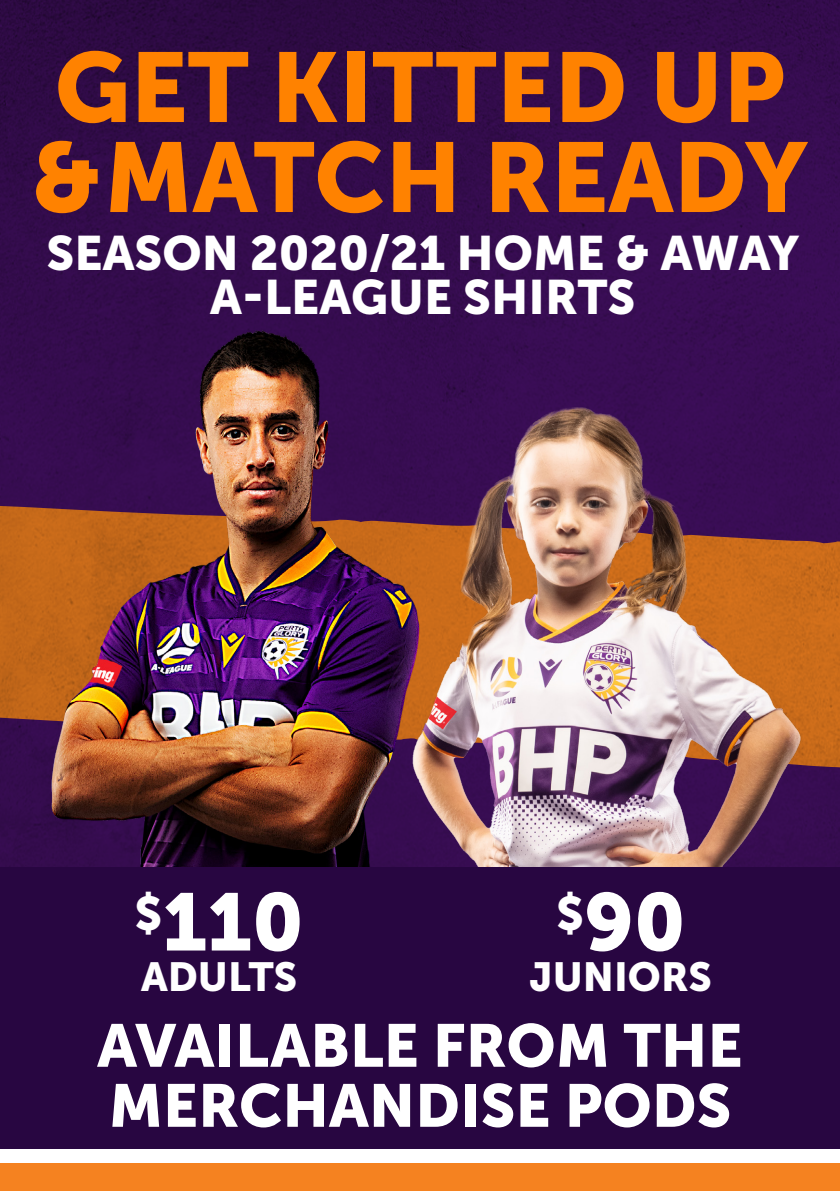
<style>
.page{position:relative;width:840px;height:1191px;background:#fff}
.page>*{position:absolute;margin:0;border:0;box-sizing:border-box;transform-origin:0 0}
.t1{font:98px/90px "Museo Sans 900";color:#ff8200}
.t2{font:80.6px "Museo Sans 900";color:#fff}
.t3{font:60px/60px "Museo Sans 900";color:#fff}
.t4{font:48px/44px "Museo Sans 900";color:#fff;text-align:center}
.t5{font:40.4px "Museo Sans 900";color:#fff}
</style>
<div class="page">
<div style="left:0;top:1162px;width:839px;height:29px;background:#f58220"></div>
<img style="left:0;top:0;width:839px;height:867px">
<img style="left:41px;top:279px;width:413px;height:588px">
<img style="left:405px;top:359px;width:434px;height:508px">
<div style="left:0;top:867px;width:839px;height:282px;background:#280641"></div>
<h1 class="t1" style="left:32px;top:42px;width:776px">GET KITTED UP &amp; MATCH READY</h1>
<p class="t4" style="left:47px;top:231px;width:753px">SEASON 2020/21 HOME &amp; AWAY<br>A-LEAGUE SHIRTS</p>
<h2 class="t2" style="left:134px;top:876px;width:170px"><sup>$</sup>110</h2>
<p class="t5" style="left:141px;top:953px;width:157px">ADULTS</p>
<h2 class="t2" style="left:555px;top:876px;width:131px"><sup>$</sup>90</h2>
<p class="t5" style="left:529px;top:953px;width:184px">JUNIORS</p>
<p class="t3" style="left:97px;top:1015px;width:646px">AVAILABLE FROM THE<br>MERCHANDISE PODS</p>
</div>
